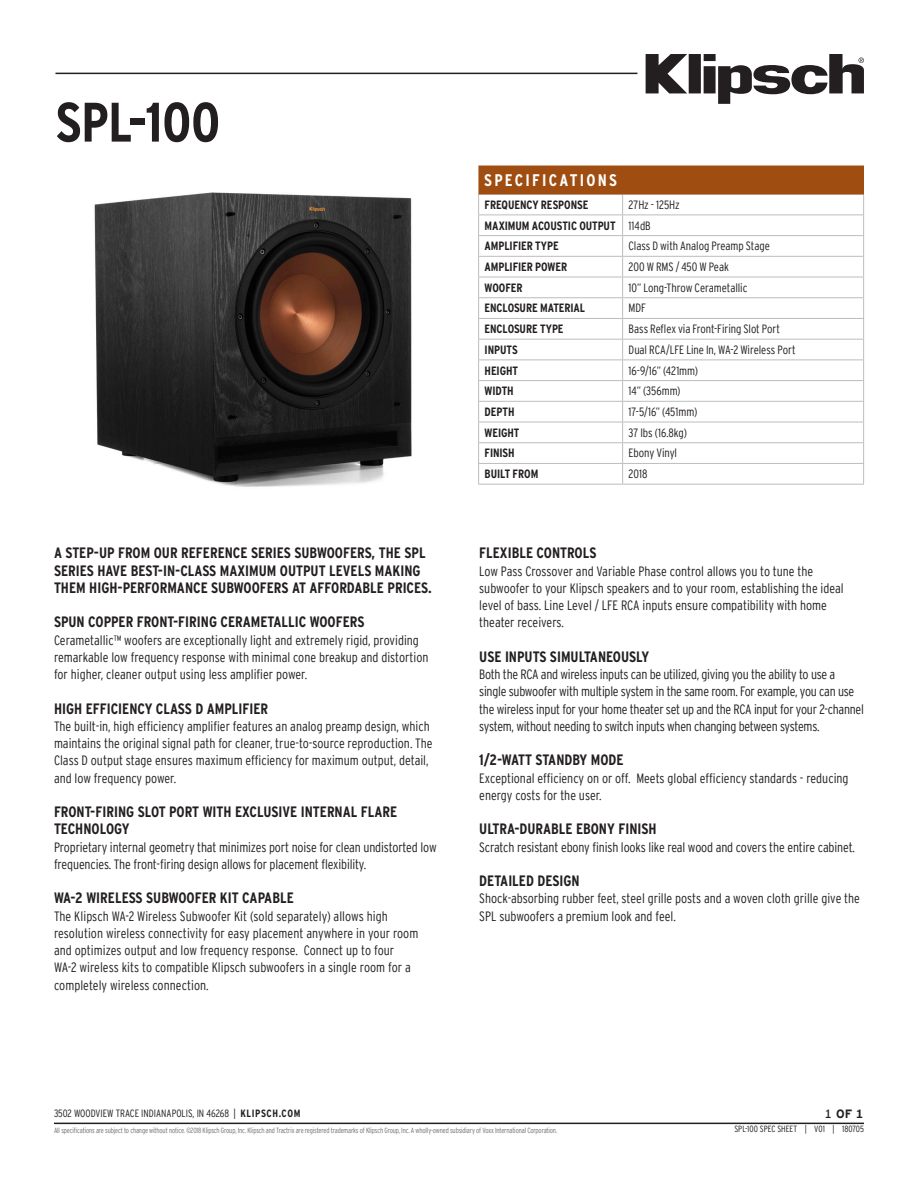
<style>
.page{position:relative;width:918px;height:1188px;background:#fff}
.page>*{position:absolute;margin:0;border:0;box-sizing:border-box;transform-origin:0 0}
.Serie_-_Black_Left{font:700 condensed 55.5px "Interstate";letter-spacing:-.01em;color:#231f20}
.Spec___Bold{font:700 condensed 16.65px "Interstate";letter-spacing:.135em;color:#fff}
.t1{font:700 condensed 15px/17.2px "Interstate";color:#231f20}
.t2{font:300 condensed 13.5px/17.2px "Interstate";color:#231f20}
.t3{font:300 condensed 13.5px/17.2px "Interstate";letter-spacing:-.02em;color:#231f20}
.Right_Column{font:300 condensed 12px "Interstate";letter-spacing:-.005em;color:#231f20}
.Left_Column{font:700 condensed 12px "Interstate";letter-spacing:-.005em;color:#231f20}
.t4{font:700 12px "Interstate";color:#231f20}
.t5{font:300 condensed 10.5px "Interstate";color:#231f20}
.t6{font:300 condensed 9px "Interstate";color:#231f20}
.t7{font:300 condensed 7.5px "Interstate";letter-spacing:-.02em;color:#6c6d70;scale:.95 1}
.s1{font-weight:700}
.s2{font-weight:400}
</style>
<div class="page">
<hr style="left:56px;top:73px;width:581px;height:1px;background:#231f20">
<svg style="left:645px;top:54px;width:219px;height:50px"></svg>
<hr style="left:478px;top:484px;width:145px;height:1px;background:#bcbdc0">
<hr style="left:623px;top:484px;width:241px;height:1px;background:#bcbdc0">
<img style="left:94px;top:192px;width:318px;height:295px">
<svg style="left:478px;top:166px;width:386px;height:318px"></svg>
<hr style="left:54px;top:1123px;width:810px;height:1px;background:#231f20">
<p class="Serie_-_Black_Left" style="left:56px;top:91px;width:166px">SPL-100</p>
<p class="t1" style="left:54px;top:545px;width:379px">A STEP-UP FROM OUR REFERENCE SERIES SUBWOOFERS, THE SPL<br>SERIES HAVE BEST-IN-CLASS MAXIMUM OUTPUT LEVELS MAKING<br>THEM HIGH-PERFORMANCE SUBWOOFERS AT AFFORDABLE PRICES.</p>
<p class="t1" style="left:54px;top:614px;width:312px">SPUN COPPER FRONT-FIRING CERAMETALLIC WOOFERS</p>
<p class="t2" style="left:54px;top:631px;width:376px">Cerametallic™ woofers are exceptionally light and extremely rigid, providing remarkable low frequency response with minimal cone breakup and distortion for higher, cleaner output using less amplifier power.</p>
<p class="t1" style="left:54px;top:700px;width:216px">HIGH EFFICIENCY CLASS D AMPLIFIER</p>
<p class="t2" style="left:54px;top:718px;width:380px">The built-in, high efficiency amplifier features an analog preamp design, which maintains the original signal path for cleaner, true-to-source reproduction. The Class D output stage ensures maximum efficiency for maximum output, detail, and low frequency power.</p>
<p class="t1" style="left:54px;top:803px;width:345px">FRONT-FIRING SLOT PORT WITH EXCLUSIVE INTERNAL FLARE<br>TECHNOLOGY</p>
<p class="t2" style="left:54px;top:838px;width:384px">Proprietary internal geometry that minimizes port noise for clean undistorted low frequencies. The front-firing design allows for placement flexibility.</p>
<p class="t1" style="left:54px;top:890px;width:241px">WA-2 WIRELESS SUBWOOFER KIT CAPABLE</p>
<p class="t2" style="left:54px;top:907px;width:366px">The Klipsch WA-2 Wireless Subwoofer Kit (sold separately) allows high resolution wireless connectivity for easy placement anywhere in your room and optimizes output and low frequency response. Connect up to four WA-2 wireless kits to compatible Klipsch subwoofers in a single room for a completely wireless connection.</p>
<p class="Spec___Bold" style="left:484px;top:171px;width:134px">SPECIFICATIONS</p>
<p class="Left_Column" style="left:485px;top:198px;width:105px">FREQUENCY RESPONSE</p>
<p class="Right_Column" style="left:629px;top:198px;width:53px">27Hz - 125Hz</p>
<p class="Left_Column" style="left:485px;top:219px;width:133px">MAXIMUM ACOUSTIC OUTPUT</p>
<p class="Right_Column" style="left:629px;top:219px;width:24px">114dB</p>
<p class="Left_Column" style="left:485px;top:239px;width:76px">AMPLIFIER TYPE</p>
<p class="Right_Column" style="left:629px;top:239px;width:143px">Class D with Analog Preamp Stage</p>
<p class="Left_Column" style="left:485px;top:260px;width:84px">AMPLIFIER POWER</p>
<p class="Right_Column" style="left:629px;top:260px;width:102px">200 W RMS / 450 W Peak</p>
<p class="Left_Column" style="left:485px;top:281px;width:39px">WOOFER</p>
<p class="Right_Column" style="left:629px;top:281px;width:120px">10” Long-Throw Cerametallic</p>
<p class="Left_Column" style="left:485px;top:302px;width:102px">ENCLOSURE MATERIAL</p>
<p class="Right_Column" style="left:629px;top:301px;width:19px">MDF</p>
<p class="Left_Column" style="left:485px;top:322px;width:81px">ENCLOSURE TYPE</p>
<p class="Right_Column" style="left:629px;top:322px;width:153px">Bass Reflex via Front-Firing Slot Port</p>
<p class="Left_Column" style="left:485px;top:343px;width:35px">INPUTS</p>
<p class="Right_Column" style="left:629px;top:343px;width:169px">Dual RCA/LFE Line In, WA-2 Wireless Port</p>
<p class="Left_Column" style="left:485px;top:364px;width:35px">HEIGHT</p>
<p class="Right_Column" style="left:629px;top:364px;width:71px">16-9/16” (421mm)</p>
<p class="Left_Column" style="left:485px;top:384px;width:31px">WIDTH</p>
<p class="Right_Column" style="left:629px;top:384px;width:53px">14” (356mm)</p>
<p class="Left_Column" style="left:485px;top:405px;width:31px">DEPTH</p>
<p class="Right_Column" style="left:629px;top:405px;width:70px">17-5/16” (451mm)</p>
<p class="Left_Column" style="left:485px;top:426px;width:36px">WEIGHT</p>
<p class="Right_Column" style="left:629px;top:426px;width:60px">37 lbs (16.8kg)</p>
<p class="Left_Column" style="left:485px;top:447px;width:32px">FINISH</p>
<p class="Right_Column" style="left:629px;top:446px;width:50px">Ebony Vinyl</p>
<p class="Left_Column" style="left:485px;top:467px;width:55px">BUILT FROM</p>
<p class="Right_Column" style="left:629px;top:467px;width:20px">2018</p>
<p class="t1" style="left:479px;top:545px;width:119px">FLEXIBLE CONTROLS</p>
<p class="t2" style="left:479px;top:562px;width:366px">Low Pass Crossover and Variable Phase control allows you to tune the subwoofer to your Klipsch speakers and to your room, establishing the ideal level of bass. Line Level / LFE RCA inputs ensure compatibility with home theater receivers.</p>
<p class="t1" style="left:479px;top:648px;width:171px">USE INPUTS SIMULTANEOUSLY</p>
<p class="t3" style="left:479px;top:666px;width:386px">Both the RCA and wireless inputs can be utilized, giving you the ability to use a single subwoofer with multiple system in the same room. For example, you can use the wireless input for your home theater set up and the RCA input for your 2-channel system, without needing to switch inputs when changing between systems.</p>
<p class="t1" style="left:479px;top:752px;width:146px">1/2-WATT STANDBY MODE</p>
<p class="t2" style="left:479px;top:769px;width:371px">Exceptional efficiency on or off. Meets global efficiency standards - reducing energy costs for the user.</p>
<p class="t1" style="left:479px;top:821px;width:179px">ULTRA-DURABLE EBONY FINISH</p>
<p class="t2" style="left:479px;top:838px;width:377px">Scratch resistant ebony finish looks like real wood and covers the entire cabinet.</p>
<p class="t1" style="left:479px;top:872px;width:102px">DETAILED DESIGN</p>
<p class="t2" style="left:479px;top:890px;width:382px">Shock-absorbing rubber feet, steel grille posts and a woven cloth grille give the<br>SPL subwoofers a premium look and feel.</p>
<p class="t5" style="left:54px;top:1107px;width:248px">3502 WOODVIEW TRACE INDIANAPOLIS, IN 46268 | <span class="s1">KLIPSCH.COM</span></p>
<p class="t4" style="left:824px;top:1105px;width:40px"><span class="s2">1</span> OF 1</p>
<p class="t7" style="left:54px;top:1126px;width:531px">All specifications are subject to change without notice. ©2018 Klipsch Group, Inc. Klipsch and Tractrix are registered trademarks of Klipsch Group, Inc. A wholly-owned subsidiary of Voxx International Corporation.</p>
<p class="t6" style="left:734px;top:1124px;width:131px">SPL-100 SPEC SHEET | V01 | 180705</p>
</div>
